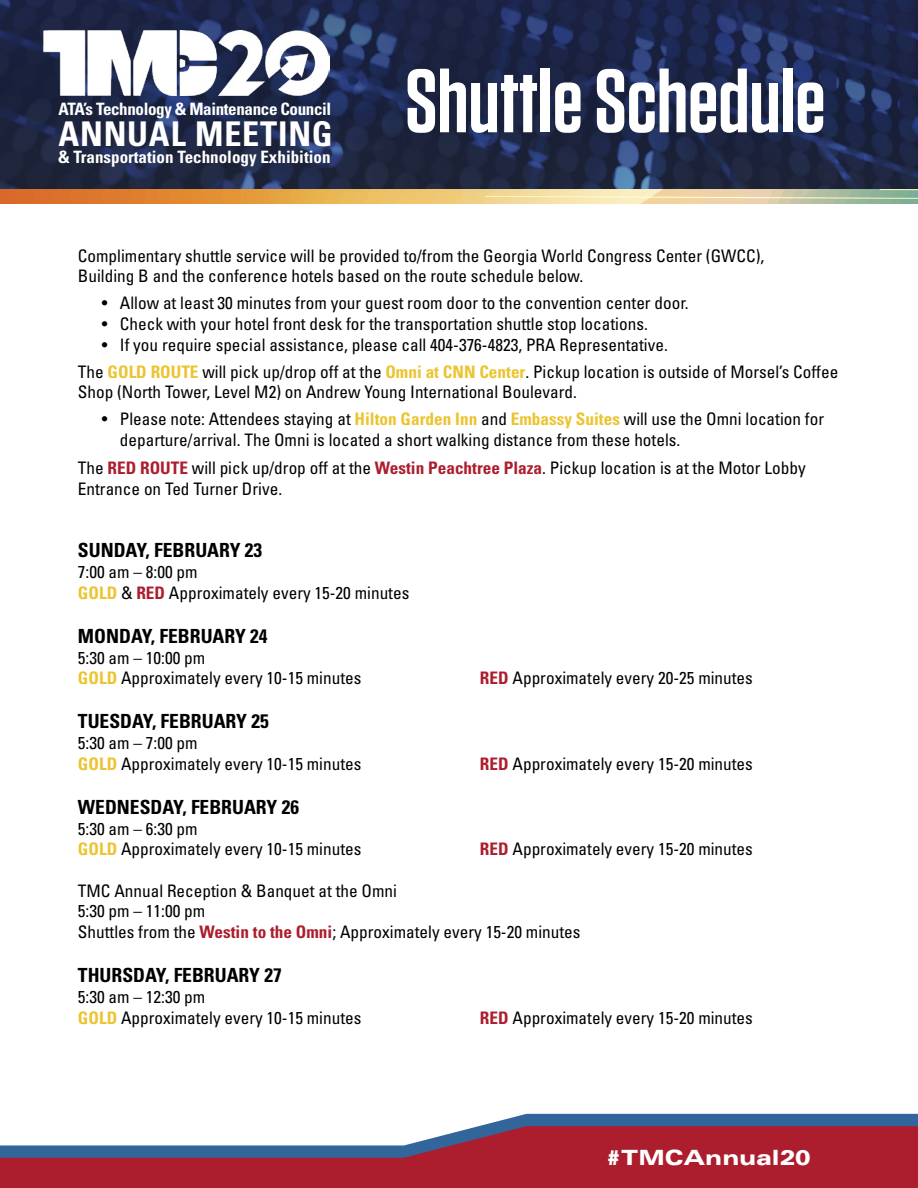
<style>
.page{position:relative;width:918px;height:1188px;background:#fff}
.page>*{position:absolute;margin:0;border:0;box-sizing:border-box;transform-origin:0 0}
.t1{font:600 89.7px "Tungsten";color:#fff}
.t2{font:700 condensed 34.05px "Univers";letter-spacing:.025em;color:#fff}
.t3{font:900 expanded 21px "Univers";color:#fff}
.t4{font:700 condensed 19.5px "Univers";color:#000}
.t5{font:condensed 17.25px/20.7px "Univers";color:#000}
.t6{font:700 condensed 17.1px "Univers";letter-spacing:-.01em;color:#fff}
.s1{font-weight:700;color:#ebc430}
.s2{font-weight:700;color:#ac1e2d}
</style>
<div class="page">
<div style="left:479px;top:1114px;width:439px;height:12px;background:#32669a"></div>
<svg style="left:0;top:189px;width:918px;height:14px;background:#e0b674"></svg>
<img style="left:0;top:0;width:918px;height:189px">
<svg style="left:0;top:1126px;width:918px;height:62px;background:#ab4758"></svg>
<img style="left:43px;top:30px;width:287px;height:65px">
<p class="t6" style="left:58px;top:99px;width:274px">ATA’s Technology &amp; Maintenance Council</p>
<h2 class="t2" style="left:58px;top:113px;width:276px">ANNUAL MEETING</h2>
<p class="t6" style="left:58px;top:147px;width:274px">&amp; Transportation Technology Exhibition</p>
<h1 class="t1" style="left:405px;top:54px;width:422px">Shuttle Schedule</h1>
<p class="t5" style="left:78px;top:245px;width:688px">Complimentary shuttle service will be provided to/from the Georgia World Congress Center (GWCC),<br>Building B and the conference hotels based on the route schedule below.</p>
<p class="t5" style="left:102px;top:293px;width:588px">• Allow at least 30 minutes from your guest room door to the convention center door.</p>
<p class="t5" style="left:102px;top:313px;width:547px">• Check with your hotel front desk for the transportation shuttle stop locations.</p>
<p class="t5" style="left:78px;top:331px;width:762px;line-height:27px;text-indent:24px">• If you require special assistance, please call 404-376-4823, PRA Representative.<br>The <span class="s1">GOLD ROUTE</span> will pick up/drop off at the <span class="s1">Omni at CNN Center</span>. Pickup location is outside of Morsel’s Coffee</p>
<p class="t5" style="left:78px;top:382px;width:501px">Shop (North Tower, Level M2) on Andrew Young International Boulevard.</p>
<p class="t5" style="left:120px;top:409px;width:706px;text-indent:-18px">• Please note: Attendees staying at <span class="s1">Hilton Garden Inn</span> and <span class="s1">Embassy Suites</span> will use the Omni location for departure/arrival. The Omni is located a short walking distance from these hotels.</p>
<p class="t5" style="left:78px;top:458px;width:729px">The <span class="s2">RED ROUTE</span> will pick up/drop off at the <span class="s2">Westin Peachtree Plaza</span>. Pickup location is at the Motor Lobby<br>Entrance on Ted Turner Drive.</p>
<p class="t4" style="left:78px;top:539px;width:186px">SUNDAY, FEBRUARY 23</p>
<p class="t5" style="left:78px;top:561px;width:333px">7:00 am – 8:00 pm<br><span class="s1">GOLD</span> &amp; <span class="s2">RED</span> Approximately every 15-20 minutes</p>
<p class="t4" style="left:78px;top:624px;width:191px">MONDAY, FEBRUARY 24</p>
<p class="t5" style="left:78px;top:647px;width:285px">5:30 am – 10:00 pm<br><span class="s1">GOLD</span> Approximately every 10-15 minutes</p>
<p class="t4" style="left:78px;top:710px;width:192px">TUESDAY, FEBRUARY 25</p>
<p class="t5" style="left:78px;top:732px;width:285px">5:30 am – 7:00 pm<br><span class="s1">GOLD</span> Approximately every 10-15 minutes</p>
<p class="t5" style="left:480px;top:668px;width:275px"><span class="s2">RED</span> Approximately every 20-25 minutes</p>
<p class="t5" style="left:480px;top:753px;width:275px"><span class="s2">RED</span> Approximately every 15-20 minutes</p>
<p class="t4" style="left:78px;top:795px;width:223px">WEDNESDAY, FEBRUARY 26</p>
<p class="t5" style="left:78px;top:818px;width:285px">5:30 am – 6:30 pm<br><span class="s1">GOLD</span> Approximately every 10-15 minutes</p>
<p class="t5" style="left:480px;top:839px;width:275px"><span class="s2">RED</span> Approximately every 15-20 minutes</p>
<p class="t5" style="left:78px;top:880px;width:504px">TMC Annual Reception &amp; Banquet at the Omni<br>5:30 pm – 11:00 pm<br>Shuttles from the <span class="s2">Westin to the Omni</span>; Approximately every 15-20 minutes</p>
<p class="t4" style="left:78px;top:963px;width:205px">THURSDAY, FEBRUARY 27</p>
<p class="t5" style="left:78px;top:986px;width:285px">5:30 am – 12:30 pm<br><span class="s1">GOLD</span> Approximately every 10-15 minutes</p>
<p class="t5" style="left:480px;top:1007px;width:275px"><span class="s2">RED</span> Approximately every 15-20 minutes</p>
<p class="t3" style="left:606px;top:1145px;width:207px">#TMCAnnual20</p>
</div>
